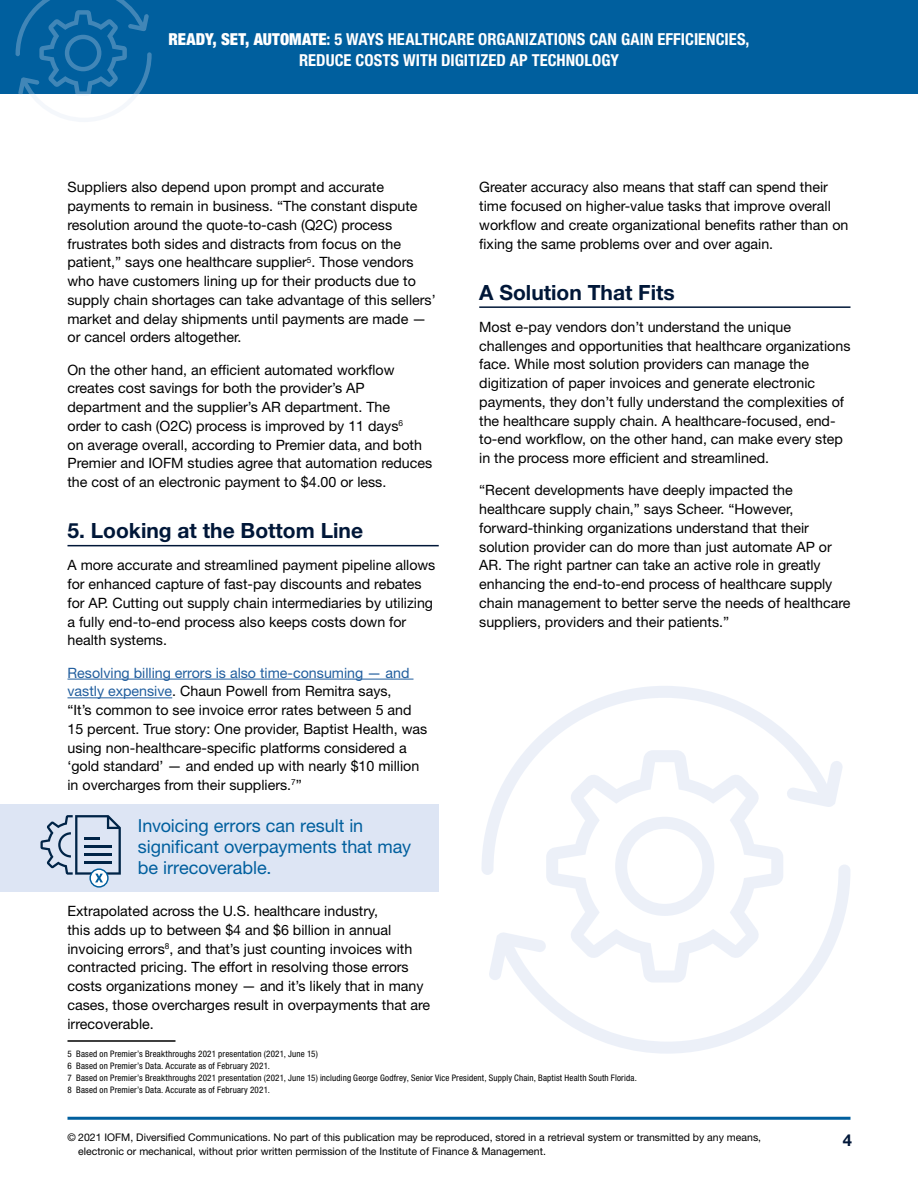
<style>
.page{position:relative;width:918px;height:1188px;background:#fff}
.page>*{position:absolute;margin:0;border:0;box-sizing:border-box;transform-origin:0 0}
.t1{font:700 21px "Helvetica Neue LT Std";color:#001738}
.t2{font:18px/21px "Helvetica Neue LT Std";letter-spacing:-.005em;color:#005f9e}
.t3{font:700 condensed 16.5px/21px "Helvetica Neue LT Std";letter-spacing:.005em;color:#fff;text-align:center}
.t4{font:700 16.5px "Helvetica Neue LT Std";color:#001738}
.t5{font:14.25px/18.8px "Helvetica Neue LT Std";color:#000}
.t6{font:10.5px/13.5px "Helvetica Neue LT Std";color:#000}
.t7{font:condensed 9px/12px "Helvetica Neue LT Std";letter-spacing:.02em;color:#000}
.s1{font-weight:900}
.s2{color:#215e9e}
</style>
<div class="page">
<hr style="left:68px;top:1117px;width:782px;height:3px;background:#005f9e">
<div style="left:0;top:0;width:918px;height:94px;background:#005f9e"></div>
<svg style="left:16px;top:0;width:136px;height:122px"></svg>
<svg style="left:835px;top:761px;width:8px;height:41px"></svg>
<svg style="left:482px;top:686px;width:353px;height:189px"></svg>
<svg style="left:489px;top:938px;width:8px;height:42px"></svg>
<svg style="left:497px;top:865px;width:353px;height:189px"></svg>
<svg style="left:546px;top:750px;width:237px;height:233px"></svg>
<hr style="left:68px;top:545px;width:371px;height:1px;background:#001738">
<hr style="left:68px;top:679px;width:346px;height:1px;background:#215e9e">
<hr style="left:68px;top:697px;width:104px;height:1px;background:#215e9e">
<hr style="left:68px;top:1040px;width:108px;height:2px;background:#000">
<hr style="left:479px;top:306px;width:371px;height:2px;background:#001738">
<div style="left:0;top:805px;width:439px;height:87px;background:#dde5f4"></div>
<svg style="left:90px;top:869px;width:18px;height:18px"></svg>
<div style="left:89px;top:868px;width:20px;height:20px;border:1px solid #005f9e;border-radius:50%"></div>
<svg style="left:41px;top:815px;width:80px;height:67px"></svg>
<p class="t3" style="left:168px;top:29px;width:583px"><span class="s1">READY, SET, AUTOMATE</span>: 5 WAYS HEALTHCARE ORGANIZATIONS CAN GAIN EFFICIENCIES,<br>REDUCE COSTS WITH DIGITIZED AP TECHNOLOGY</p>
<p class="t5" style="left:67px;top:178px;width:370px">Suppliers also depend upon prompt and accurate payments to remain in business. “The constant dispute resolution around the quote-to-cash (Q2C) process frustrates both sides and distracts from focus on the patient,” says one healthcare supplier<sup>5</sup>. Those vendors who have customers lining up for their products due to supply chain shortages can take advantage of this sellers’ market and delay shipments until payments are made — or cancel orders altogether.</p>
<p class="t5" style="left:67px;top:360px;width:366px">On the other hand, an efficient automated workflow creates cost savings for both the provider’s AP department and the supplier’s AR department. The<br>order to cash (O2C) process is improved by 11 days<sup>6<br></sup>on average overall, according to Premier data, and both Premier and IOFM studies agree that automation reduces the cost of an electronic payment to $4.00 or less.</p>
<h1 class="t1" style="left:68px;top:518px;width:297px">5. Looking at the Bottom Line</h1>
<p class="t5" style="left:68px;top:556px;width:369px">A more accurate and streamlined payment pipeline allows for enhanced capture of fast-pay discounts and rebates for AP. Cutting out supply chain intermediaries by utilizing a fully end-to-end process also keeps costs down for health systems.</p>
<p class="t5" style="left:68px;top:663px;width:361px"><span class="s2">Resolving billing errors is also time-consuming — and vastly expensive</span>. Chaun Powell from Remitra says,<br>“It’s common to see invoice error rates between 5 and 15 percent. True story: One provider, Baptist Health, was using non-healthcare-specific platforms considered a ‘gold standard’ — and ended up with nearly $10 million in overcharges from their suppliers.<sup>7</sup>”</p>
<p class="t2" style="left:138px;top:815px;width:275px">Invoicing errors can result in significant overpayments that may be irrecoverable.</p>
<p class="t5" style="left:479px;top:178px;width:371px">Greater accuracy also means that staff can spend their time focused on higher-value tasks that improve overall workflow and create organizational benefits rather than on fixing the same problems over and over again.</p>
<h1 class="t1" style="left:479px;top:279px;width:197px">A Solution That Fits</h1>
<p class="t5" style="left:479px;top:317px;width:373px">Most e-pay vendors don’t understand the unique challenges and opportunities that healthcare organizations face. While most solution providers can manage the digitization of paper invoices and generate electronic payments, they don’t fully understand the complexities of the healthcare supply chain. A healthcare-focused, end&shy;to-end workflow, on the other hand, can make every step in the process more efficient and streamlined.</p>
<p class="t5" style="left:479px;top:481px;width:373px">“Recent developments have deeply impacted the healthcare supply chain,” says Scheer. “However, forward-thinking organizations understand that their solution provider can do more than just automate AP or AR. The right partner can take an active role in greatly enhancing the end-to-end process of healthcare supply chain management to better serve the needs of healthcare suppliers, providers and their patients.”</p>
<p class="t5" style="left:67px;top:902px;width:364px">Extrapolated across the U.S. healthcare industry,<br>this adds up to between $4 and $6 billion in annual invoicing errors<sup>8</sup>, and that’s just counting invoices with contracted pricing. The effort in resolving those errors costs organizations money — and it’s likely that in many cases, those overcharges result in overpayments that are irrecoverable.</p>
<p class="t7" style="left:68px;top:1048px;width:571px">5 Based on Premier’s Breakthroughs 2021 presentation (2021, June 15)<br>6 Based on Premier’s Data. Accurate as of February 2021.<br>7 Based on Premier’s Breakthroughs 2021 presentation (2021, June 15) including George Godfrey, Senior Vice President, Supply Chain, Baptist Health South Florida.<br>8 Based on Premier’s Data. Accurate as of February 2021.</p>
<p class="t6" style="left:78px;top:1131px;width:684px;text-indent:-11px">© 2021 IOFM, Diversified Communications. No part of this publication may be reproduced, stored in a retrieval system or transmitted by any means, electronic or mechanical, without prior written permission of the Institute of Finance &amp; Management.</p>
<p class="t4" style="left:843px;top:1130px;width:11px">4</p>
</div>
